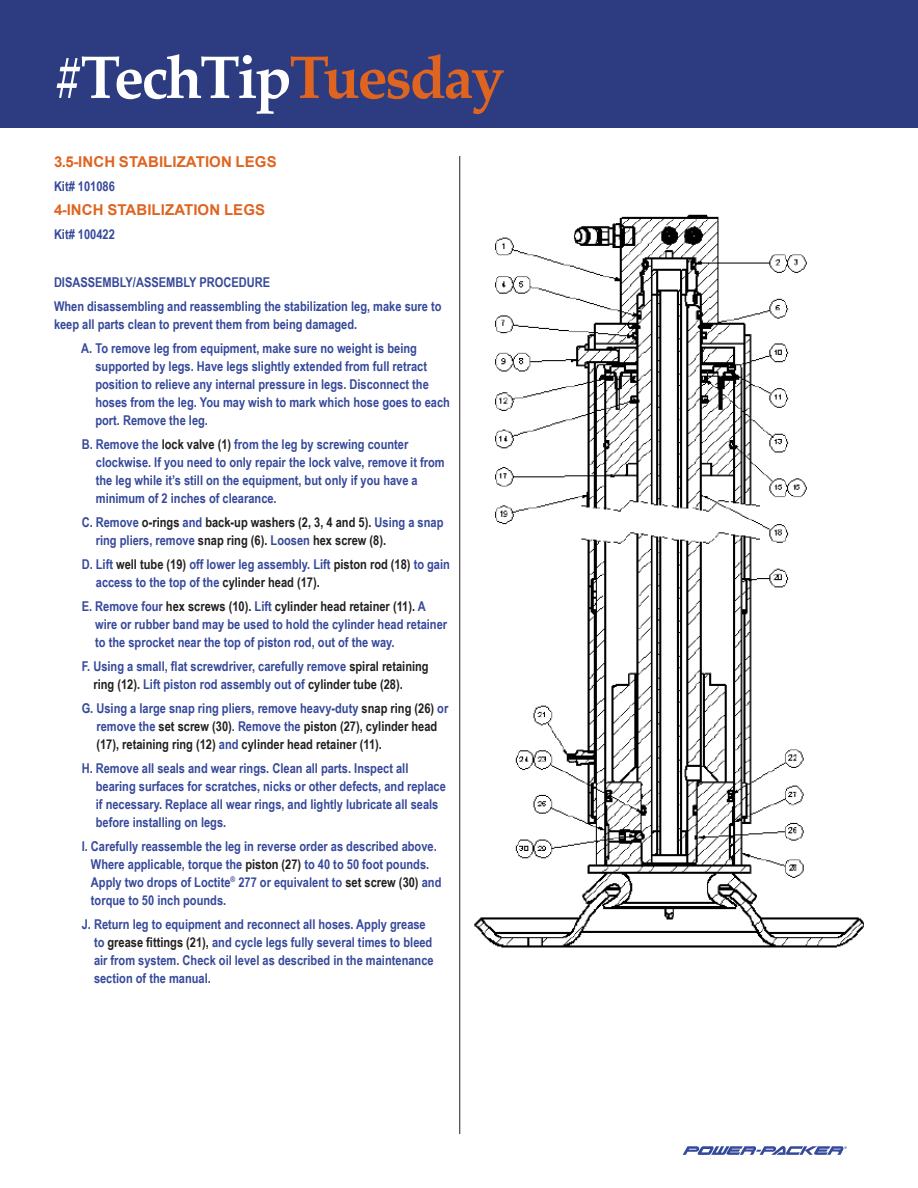
<style>
.page{position:relative;width:918px;height:1188px;background:#fff}
.page>*{position:absolute;margin:0;border:0;box-sizing:border-box;transform-origin:0 0}
.t1{font:700 60px "Palatino Linotype";letter-spacing:-.04em;color:#fff}
.t2{font:700 15px "Arial";letter-spacing:.005em;color:#df641f}
.t3{font:700 13.5px/18px "Arial Narrow";color:#36499b}
.t4{font:700 13.5px/18px "Arial Narrow";color:#221f1f}
.s1{color:#df641f}
.s2{color:#221f1f}
.s3{color:#36499b}
</style>
<div class="page">
<div style="left:0;top:0;width:918px;height:127px;background:#2d3c80"></div>
<img style="left:474px;top:214px;width:390px;height:734px">
<svg style="left:683px;top:1146px;width:164px;height:9px"></svg>
<hr style="left:459px;top:156px;width:1px;height:978px;background:#221f1f">
<h1 class="t1" style="left:54px;top:54px;width:452px">#TechTip<span class="s1">Tuesday</span></h1>
<p class="t2" style="left:54px;top:156px;width:224px">3.5-INCH STABILIZATION LEGS</p>
<p class="t3" style="left:54px;top:178px;width:62px">Kit# 101086</p>
<p class="t2" style="left:54px;top:204px;width:213px">4-INCH STABILIZATION LEGS</p>
<p class="t3" style="left:54px;top:226px;width:62px">Kit# 100422</p>
<p class="t3" style="left:54px;top:271px;width:389px;line-height:24px">DISASSEMBLY/ASSEMBLY PROCEDURE<br>When disassembling and reassembling the stabilization leg, make sure to</p>
<p class="t3" style="left:81px;top:313px;width:337px;line-height:24px;text-indent:-27px">keep all parts clean to prevent them from being damaged.<br>A. To remove leg from equipment, make sure no weight is being</p>
<p class="t3" style="left:95px;top:358px;width:356px">supported by legs. Have legs slightly extended from full retract position to relieve any internal pressure in legs. Disconnect the hoses from the leg. You may wish to mark which hose goes to each port. Remove the leg.</p>
<p class="t3" style="left:96px;top:436px;width:350px;text-indent:-14px">B. Remove the <span class="s2">lock valve (1)</span> from the leg by screwing counter clockwise. If you need to only repair the lock valve, remove it from the leg while it’s still on the equipment, but only if you have a minimum of 2 inches of clearance.</p>
<p class="t4" style="left:96px;top:514px;width:349px;text-indent:-14px"><span class="s3">C. Remove</span> o-rings <span class="s3">and</span> back-up washers (2, 3, 4 and 5). <span class="s3">Using a snap ring pliers, remove</span> snap ring (6). <span class="s3">Loosen</span> hex screw (8).</p>
<p class="t3" style="left:96px;top:556px;width:356px;text-indent:-14px">D. Lift <span class="s2">well tube (19)</span> off lower leg assembly. Lift <span class="s2">piston rod (18)</span> to gain access to the top of the <span class="s2">cylinder head (17).</span></p>
<p class="t3" style="left:95px;top:598px;width:353px;text-indent:-14px">E. Remove four <span class="s2">hex screws (10).</span> Lift <span class="s2">cylinder head retainer (11).</span> A wire or rubber band may be used to hold the cylinder head retainer to the sprocket near the top of piston rod, out of the way.</p>
<p class="t3" style="left:93px;top:657px;width:337px;text-indent:-12px">F. Using a small, 昀氀at screwdriver, carefully remove <span class="s2">spiral retaining ring (12).</span> Lift piston rod assembly out of <span class="s2">cylinder tube (28).</span></p>
<p class="t4" style="left:96px;top:700px;width:353px;text-indent:-15px"><span class="s3">G. Using a large snap ring pliers, remove heavy-duty</span> snap ring (26) <span class="s3">or remove the</span> set screw (30)<span class="s3">. Remove the</span> piston (27), cylinder head (17), retaining ring (12) <span class="s3">and</span> cylinder head retainer (11).</p>
<p class="t3" style="left:96px;top:760px;width:352px;text-indent:-14px">H. Remove all seals and wear rings. Clean all parts. Inspect all bearing surfaces for scratches, nicks or other defects, and replace if necessary. Replace all wear rings, and lightly lubricate all seals before installing on legs.</p>
<p class="t3" style="left:91px;top:838px;width:352px;text-indent:-9px">I. Carefully reassemble the leg in reverse order as described above.<br>Where applicable, torque the <span class="s2">piston (27)</span> to 40 to 50 foot pounds.<br>Apply two drops of Loctite<sup>®</sup> 277 or equivalent to <span class="s2">set screw (30)</span> and torque to 50 inch pounds.</p>
<p class="t3" style="left:94px;top:916px;width:341px;text-indent:-12px">J. Return leg to equipment and reconnect all hoses. Apply grease to <span class="s2">grease 昀椀ttings (21),</span> and cycle legs fully several times to bleed air from system. Check oil level as described in the maintenance section of the manual.</p>
</div>
